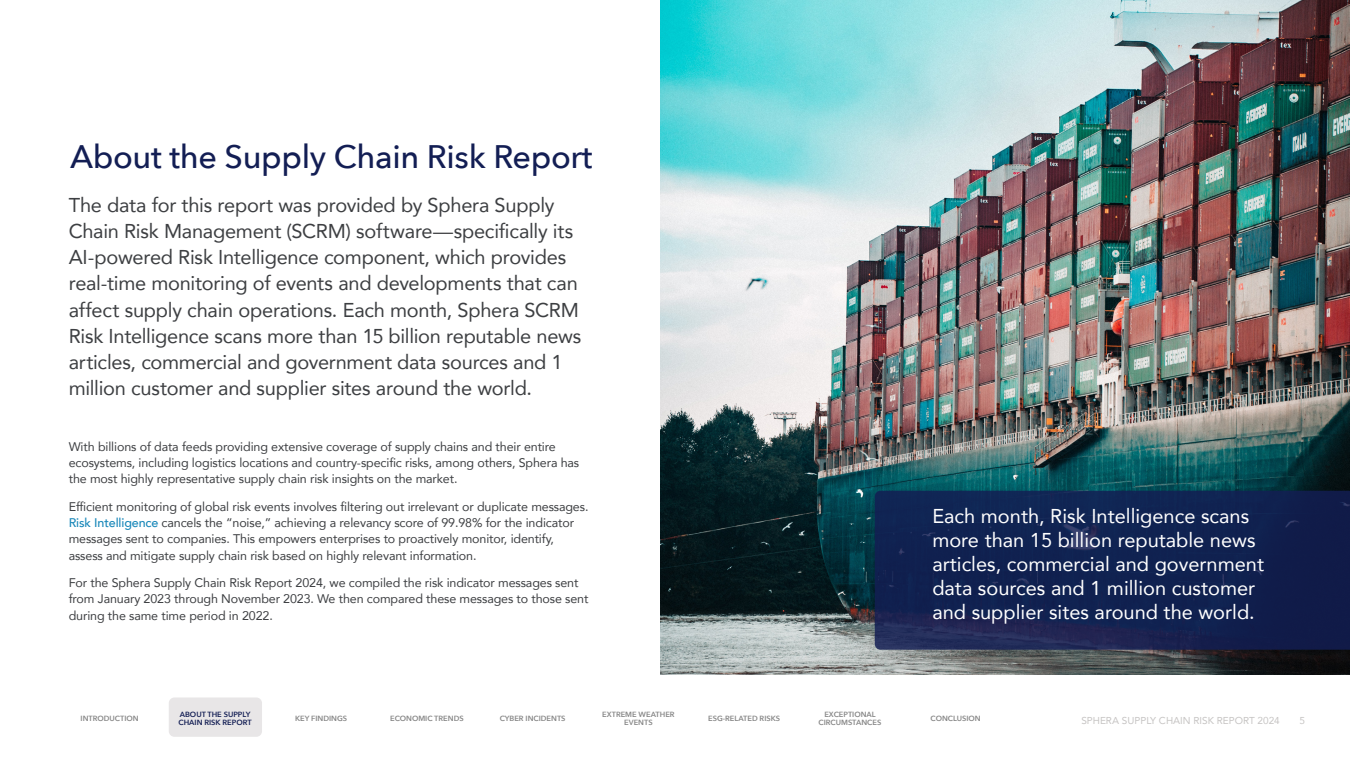
<style>
.page{position:relative;width:1350px;height:765px;background:#fff}
.page>*{position:absolute;margin:0;border:0;box-sizing:border-box;transform-origin:0 0}
.t1{font:500 32.5px "Avenir Next";letter-spacing:-.01em;color:#131e54}
.t2{font:20px/26.2px "Avenir";letter-spacing:-.015em;color:#3d3f42}
.t3{font:20px/24px "Avenir";color:#fff}
.t4{font:12.5px/16.2px "Avenir";letter-spacing:-.01em;color:#3d3f42}
.t5{font:10px "Avenir";color:#c6c4c3}
.t6{font:600 7.5px/8.8px "Avenir Next";color:#878787;text-align:center}
.t7{font:600 7.5px/8.8px "Avenir Next";color:#131e54}
.s1{font-weight:500;color:#1887b9}
</style>
<div class="page">
<img style="left:661px;top:0;width:689px;height:675px">
<div style="left:169px;top:698px;width:93px;height:39px;background:#e8e6e7;border-radius:6px"></div>
<div style="left:877px;top:493px;width:473px;height:172px;background:#231f20;opacity:.1"></div>
<svg style="left:875px;top:491px;width:475px;height:159px;background:#122250"></svg>
<p class="t1" style="left:70px;top:129px;width:524px">About the Supply Chain Risk Report</p>
<p class="t2" style="left:69px;top:191px;width:514px">The data for this report was provided by Sphera Supply Chain Risk Management (SCRM) software—specifically its AI-powered Risk Intelligence component, which provides real-time monitoring of events and developments that can affect supply chain operations. Each month, Sphera SCRM Risk Intelligence scans more than 15 billion reputable news articles, commercial and government data sources and 1 million customer and supplier sites around the world.</p>
<p class="t4" style="left:69px;top:438px;width:512px">With billions of data feeds providing extensive coverage of supply chains and their entire ecosystems, including logistics locations and country-specific risks, among others, Sphera has the most highly representative supply chain risk insights on the market.</p>
<p class="t4" style="left:69px;top:498px;width:521px">Efficient monitoring of global risk events involves filtering out irrelevant or duplicate messages.<br><span class="s1">Risk Intelligence</span> cancels the “noise,” achieving a relevancy score of 99.98% for the indicator messages sent to companies. This empowers enterprises to proactively monitor, identify, assess and mitigate supply chain risk based on highly relevant information.</p>
<p class="t4" style="left:69px;top:574px;width:521px">For the Sphera Supply Chain Risk Report 2024, we compiled the risk indicator messages sent from January 2023 through November 2023. We then compared these messages to those sent during the same time period in 2022.</p>
<p class="t3" style="left:932px;top:504px;width:333px">Each month, Risk Intelligence scans more than 15 billion reputable news articles, commercial and government data sources and 1 million customer and supplier sites around the world.</p>
<p class="t6" style="left:81px;top:714px;width:60px">INTRODUCTION</p>
<p class="t6" style="left:295px;top:714px;width:54px">KEY FINDINGS</p>
<p class="t6" style="left:390px;top:714px;width:75px">ECONOMIC TRENDS</p>
<p class="t6" style="left:500px;top:714px;width:67px">CYBER INCIDENTS</p>
<p class="t6" style="left:602px;top:709px;width:74px">EXTREME WEATHER<br>EVENTS</p>
<p class="t6" style="left:708px;top:714px;width:74px">ESG-RELATED RISKS</p>
<p class="t6" style="left:819px;top:709px;width:64px">EXCEPTIONAL<br>CIRCUMSTANCES</p>
<p class="t6" style="left:931px;top:714px;width:52px">CONCLUSION</p>
<p class="t7" style="left:179px;top:709px;width:75px">ABOUT THE SUPPLY<br>CHAIN RISK REPORT</p>
<p class="t5" style="left:1081px;top:712px;width:200px">SPHERA SUPPLY CHAIN RISK REPORT 2024</p>
<p class="t5" style="left:1299px;top:712px;width:7px">5</p>
</div>
